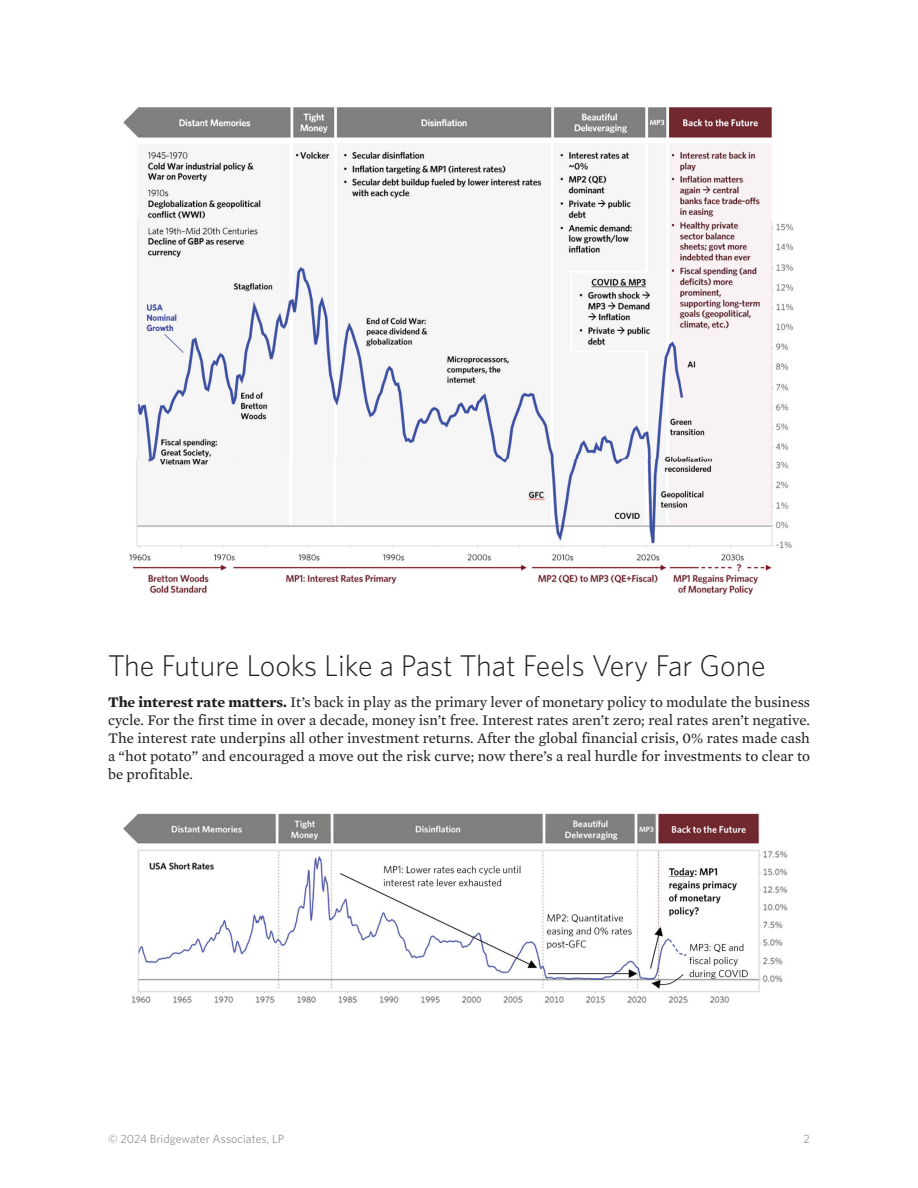
<style>
.page{position:relative;width:918px;height:1188px;background:#fff}
.page>*{position:absolute;margin:0;border:0;box-sizing:border-box;transform-origin:0 0}
.t1{font:300 30px "Whitney";color:#231f20}
.t2{font:15px/18px "Mercury Text G2 Roman";color:#231f20;text-align:justify}
.t3{font:12px "Whitney";color:#939598}
.s1{font-family:"Mercury Text G2";font-weight:700}
</style>
<div class="page">
<img style="left:129px;top:458px;width:663px;height:137px">
<img style="left:123px;top:107px;width:671px;height:351px">
<img style="left:123px;top:813px;width:665px;height:190px">
<h1 class="t1" style="left:108px;top:646px;width:659px">The Future Looks Like a Past That Feels Very Far Gone</h1>
<p class="t2" style="left:108px;top:694px;width:704px"><span class="s1">The interest rate matters.</span> It’s back in play as the primary lever of monetary policy to modulate the business cycle. For the first time in over a decade, money isn’t free. Interest rates aren’t zero; real rates aren’t negative.<br>The interest rate underpins all other investment returns. After the global financial crisis, 0% rates made cash a “hot potato” and encouraged a move out the risk curve; now there’s a real hurdle for investments to clear to be profitable.</p>
<p class="t3" style="left:108px;top:1130px;width:178px">© 2024 Bridgewater Associates, LP</p>
<p class="t3" style="left:804px;top:1130px;width:8px">2</p>
</div>
